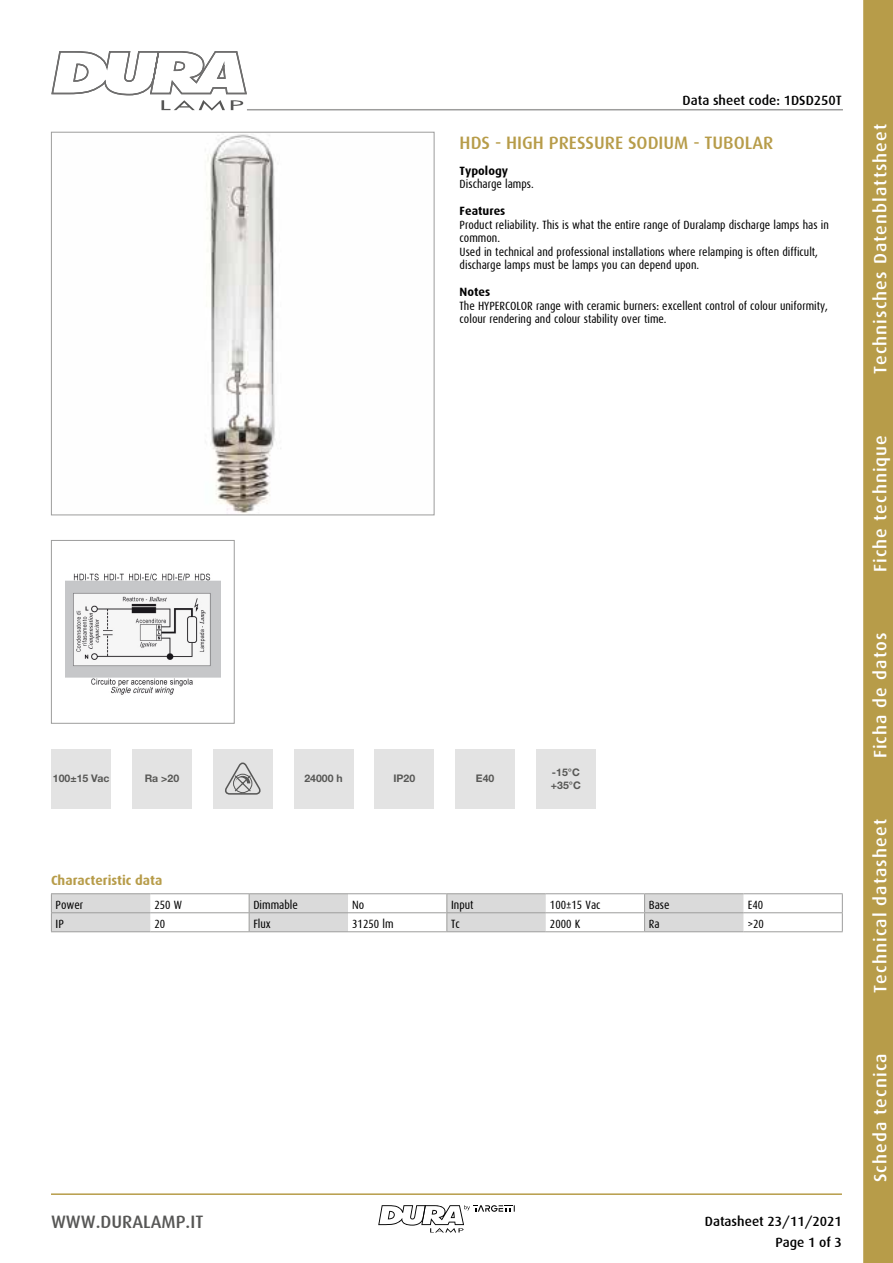
<style>
.page{position:relative;width:893px;height:1263px;background:#fff}
.page>*{position:absolute;margin:0;border:0;box-sizing:border-box;transform-origin:0 0}
.t1{font:500 18px "Dax";letter-spacing:.06em;color:#fff}
.t2{font:500 18px "Dax";color:#b79c49}
.t3{font:500 18px "Dax";color:#575756}
.t4{font:500 13.5px/21.3px "Dax";color:#000;text-align:right}
.t5{font:700 13.5px "Dax";color:#b79c49}
.t6{font:12px/13.5px "Dax Condensed";color:#000}
.t7{font:700 12px "Dax";color:#000}
.t8{font:700 10.5px/12.6px "Helvetica Neue LT Std";color:#585856}
</style>
<div class="page">
<svg style="left:863px;top:0;width:30px;height:1263px;background:#b89e4d"></svg>
<hr style="left:51px;top:1193px;width:791px;height:2px;background:#b79c49">
<svg style="left:378px;top:1205px;width:137px;height:28px"></svg>
<svg style="left:51px;top:51px;width:197px;height:60px"></svg>
<hr style="left:247px;top:109px;width:596px;height:1px;background:#9d9d9c">
<img style="left:206px;top:134px;width:75px;height:379px">
<div style="left:51px;top:132px;width:383px;height:383px;border:1px solid #9d9d9c"></div>
<img style="left:65px;top:573px;width:155px;height:122px">
<div style="left:51px;top:540px;width:184px;height:184px;border:1px solid #9d9d9c"></div>
<div style="left:51px;top:749px;width:60px;height:59px;background:#e3e3e3"></div>
<div style="left:375px;top:749px;width:59px;height:59px;background:#e3e3e3"></div>
<div style="left:132px;top:749px;width:60px;height:59px;background:#e3e3e3"></div>
<div style="left:455px;top:749px;width:60px;height:59px;background:#e3e3e3"></div>
<div style="left:213px;top:749px;width:60px;height:59px;background:#e3e3e3"></div>
<svg style="left:225px;top:762px;width:36px;height:33px"></svg>
<div style="left:536px;top:749px;width:60px;height:59px;background:#e3e3e3"></div>
<div style="left:294px;top:749px;width:59px;height:59px;background:#e3e3e3"></div>
<hr style="left:51px;top:893px;width:99px;height:1px;background:#9d9d9c">
<hr style="left:150px;top:893px;width:99px;height:1px;background:#9d9d9c">
<hr style="left:348px;top:893px;width:99px;height:1px;background:#9d9d9c">
<hr style="left:546px;top:893px;width:99px;height:1px;background:#9d9d9c">
<hr style="left:743px;top:893px;width:100px;height:1px;background:#9d9d9c">
<hr style="left:743px;top:912px;width:100px;height:1px;background:#9d9d9c">
<svg style="left:842px;top:894px;width:1px;height:37px"></svg>
<hr style="left:743px;top:931px;width:100px;height:1px;background:#9d9d9c">
<hr style="left:249px;top:893px;width:99px;height:1px;background:#9d9d9c">
<hr style="left:447px;top:893px;width:99px;height:1px;background:#9d9d9c">
<hr style="left:645px;top:893px;width:98px;height:1px;background:#9d9d9c">
<svg style="left:51px;top:894px;width:692px;height:38px"></svg>
<hr style="left:645px;top:931px;width:98px;height:1px;background:#9d9d9c">
<p class="t4" style="left:682px;top:90px;width:161px">Data sheet code: 1DSD250T</p>
<h1 class="t2" style="left:460px;top:132px;width:315px">HDS - HIGH PRESSURE SODIUM - TUBOLAR</h1>
<p class="t7" style="left:460px;top:164px;width:50px">Typology</p>
<p class="t6" style="left:460px;top:178px;width:76px">Discharge lamps.</p>
<p class="t7" style="left:460px;top:205px;width:47px">Features</p>
<p class="t6" style="left:460px;top:218px;width:371px">Product reliability. This is what the entire range of Duralamp discharge lamps has in common.<br>Used in technical and professional installations where relamping is often difficult, discharge lamps must be lamps you can depend upon.</p>
<p class="t7" style="left:460px;top:286px;width:32px">Notes</p>
<p class="t6" style="left:460px;top:299px;width:370px">The HYPERCOLOR range with ceramic burners: excellent control of colour uniformity, colour rendering and colour stability over time.</p>
<p class="t8" style="left:53px;top:772px;width:58px">100±15 Vac</p>
<p class="t8" style="left:145px;top:772px;width:36px">Ra &gt;20</p>
<p class="t8" style="left:393px;top:772px;width:23px">IP20</p>
<p class="t8" style="left:476px;top:772px;width:20px">E40</p>
<p class="t8" style="left:551px;top:766px;width:31px">-15°C +35°C</p>
<p class="t8" style="left:304px;top:772px;width:40px">24000 h</p>
<p class="t5" style="left:51px;top:872px;width:113px">Characteristic data</p>
<p class="t6" style="left:56px;top:898px;width:29px">Power</p>
<p class="t6" style="left:155px;top:898px;width:29px">250 W</p>
<p class="t6" style="left:253px;top:898px;width:46px">Dimmable</p>
<p class="t6" style="left:352px;top:898px;width:14px">No</p>
<p class="t6" style="left:451px;top:898px;width:24px">Input</p>
<p class="t6" style="left:550px;top:898px;width:52px">100±15 Vac</p>
<p class="t6" style="left:649px;top:898px;width:22px">Base</p>
<p class="t6" style="left:748px;top:898px;width:17px">E40</p>
<p class="t6" style="left:56px;top:917px;width:10px">IP</p>
<p class="t6" style="left:154px;top:917px;width:12px">20</p>
<p class="t6" style="left:253px;top:917px;width:19px">Flux</p>
<p class="t6" style="left:352px;top:917px;width:43px">31250 lm</p>
<p class="t6" style="left:451px;top:917px;width:10px">Tc</p>
<p class="t6" style="left:550px;top:917px;width:32px">2000 K</p>
<p class="t6" style="left:649px;top:917px;width:12px">Ra</p>
<p class="t6" style="left:748px;top:917px;width:18px">&gt;20</p>
<h1 class="t3" style="left:51px;top:1212px;width:154px">WWW.DURALAMP.IT</h1>
<p class="t4" style="left:705px;top:1211px;width:139px">Datasheet 23/11/2021<br>Page 1 of 3</p>
<h1 class="t1" style="left:870px;top:374px;width:252px;rotate:-90deg">Technisches Datenblattsheet</h1>
<h1 class="t1" style="left:870px;top:572px;width:139px;rotate:-90deg">Fiche technique</h1>
<h1 class="t1" style="left:870px;top:758px;width:127px;rotate:-90deg">Ficha de datos</h1>
<h1 class="t1" style="left:870px;top:993px;width:175px;rotate:-90deg">Technical datasheet</h1>
<h1 class="t1" style="left:870px;top:1182px;width:130px;rotate:-90deg">Scheda tecnica</h1>
</div>
